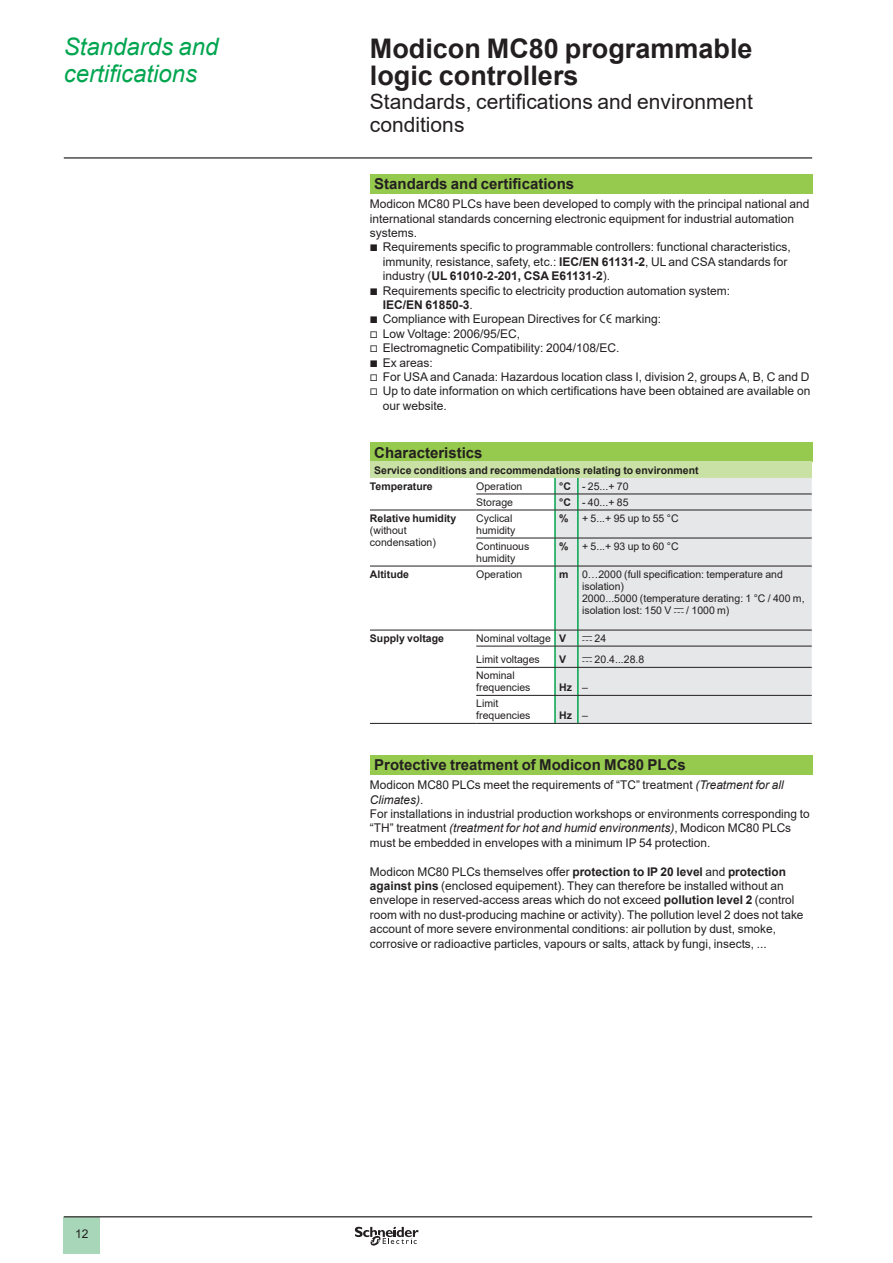
<style>
.page{position:relative;width:893px;height:1263px;background:#fff}
.page>*{position:absolute;margin:0;border:0;box-sizing:border-box;transform-origin:0 0}
._0_TitleLev1{font:700 27px/27px "Arial";color:#231f20}
._0_Topic{font:italic 24px/27px "Arial";color:#00a54f}
._0_TitleLev2{font:21px/22.5px "Arial";color:#231f20}
.Cell_Section_2__10{font:700 15px "Arial";color:#231f20}
._2_Text__8{font:12px/14.4px "Arial";color:#231f20}
.Cell_Text__7{font:10.5px/12px "Arial";color:#231f20}
.Cell_Text__7__Flush{font:10.5px/12px "Arial";color:#231f20}
.Cell_Section_4__7{font:700 10.5px "Arial";color:#231f20}
.Cell_Section_4__7__F{font:10.5px/12px "Arial";color:#231f20}
.Cell_Section_4__7__F-2{font:700 10.5px "Arial";color:#231f20}
.Cell_Text__7-2{font:700 10.5px "Arial";color:#231f20}
.s1{font-family:"Graph Schneider"}
.s2{font-weight:700}
.s3{font-style:italic}
</style>
<div class="page">
<hr style="left:64px;top:157px;width:748px;height:2px;background:#231f20">
<div style="left:64px;top:1217px;width:36px;height:37px;background:#a7d7b8"></div>
<hr style="left:64px;top:1216px;width:748px;height:1px;background:#231f20">
<svg style="left:355px;top:1226px;width:64px;height:20px"></svg>
<div style="left:370px;top:174px;width:442px;height:20px;background:#96ca4e"></div>
<div style="left:370px;top:443px;width:442px;height:19px;background:#96ca4e"></div>
<div style="left:370px;top:462px;width:442px;height:16px;background:#c9e1a4"></div>
<div style="left:556px;top:478px;width:256px;height:245px;background:#e6e7e8"></div>
<div style="left:578px;top:630px;width:234px;height:16px;background:#e6e7e8"></div>
<hr style="left:370px;top:723px;width:106px;height:1px;background:#231f20">
<hr style="left:554px;top:510px;width:2px;height:28px;background:#00a54f">
<hr style="left:577px;top:510px;width:2px;height:28px;background:#00a54f">
<hr style="left:554px;top:538px;width:2px;height:28px;background:#00a54f">
<hr style="left:577px;top:538px;width:2px;height:28px;background:#00a54f">
<hr style="left:554px;top:566px;width:2px;height:64px;background:#00a54f">
<hr style="left:577px;top:566px;width:2px;height:64px;background:#00a54f">
<hr style="left:554px;top:646px;width:2px;height:21px;background:#00a54f">
<hr style="left:577px;top:646px;width:2px;height:21px;background:#00a54f">
<hr style="left:554px;top:667px;width:2px;height:28px;background:#00a54f">
<hr style="left:577px;top:667px;width:2px;height:28px;background:#00a54f">
<hr style="left:554px;top:696px;width:2px;height:27px;background:#00a54f">
<hr style="left:577px;top:696px;width:2px;height:27px;background:#00a54f">
<hr style="left:476px;top:494px;width:79px;height:1px;background:#231f20">
<hr style="left:578px;top:494px;width:234px;height:1px;background:#231f20">
<hr style="left:370px;top:510px;width:106px;height:1px;background:#231f20">
<hr style="left:476px;top:510px;width:79px;height:1px;background:#231f20">
<svg style="left:554px;top:478px;width:25px;height:33px"></svg>
<hr style="left:578px;top:510px;width:234px;height:1px;background:#231f20">
<hr style="left:476px;top:538px;width:79px;height:1px;background:#231f20">
<svg style="left:555px;top:538px;width:23px;height:1px"></svg>
<hr style="left:578px;top:538px;width:234px;height:1px;background:#231f20">
<hr style="left:370px;top:566px;width:106px;height:1px;background:#231f20">
<hr style="left:476px;top:566px;width:79px;height:1px;background:#231f20">
<svg style="left:555px;top:566px;width:23px;height:1px"></svg>
<hr style="left:578px;top:566px;width:234px;height:1px;background:#231f20">
<hr style="left:370px;top:630px;width:106px;height:1px;background:#231f20">
<hr style="left:476px;top:630px;width:79px;height:1px;background:#231f20">
<hr style="left:578px;top:630px;width:234px;height:1px;background:#231f20">
<hr style="left:476px;top:646px;width:79px;height:1px;background:#231f20">
<svg style="left:554px;top:630px;width:25px;height:17px"></svg>
<hr style="left:578px;top:646px;width:234px;height:1px;background:#231f20">
<hr style="left:476px;top:667px;width:79px;height:1px;background:#231f20">
<svg style="left:555px;top:667px;width:23px;height:1px"></svg>
<hr style="left:578px;top:667px;width:234px;height:1px;background:#231f20">
<hr style="left:476px;top:695px;width:79px;height:1px;background:#231f20">
<svg style="left:555px;top:695px;width:23px;height:1px"></svg>
<hr style="left:578px;top:695px;width:234px;height:1px;background:#231f20">
<hr style="left:476px;top:723px;width:79px;height:1px;background:#231f20">
<svg style="left:555px;top:723px;width:23px;height:1px"></svg>
<hr style="left:578px;top:723px;width:234px;height:1px;background:#231f20">
<div style="left:370px;top:755px;width:442px;height:20px;background:#96ca4e"></div>
<p class="_0_Topic" style="left:64px;top:34px;width:156px">Standards and certifications</p>
<p class="_0_TitleLev1" style="left:370px;top:35px;width:384px">Modicon MC80 programmable logic controllers</p>
<p class="_0_TitleLev2" style="left:370px;top:91px;width:384px">Standards, certifications and environment conditions</p>
<p class="Cell_Section_2__10" style="left:374px;top:173px;width:202px">Standards and certifications</p>
<p class="_2_Text__8" style="left:370px;top:197px;width:441px">Modicon MC80 PLCs have been developed to comply with the principal national and international standards concerning electronic equipment for industrial automation systems.</p>
<p class="_2_Text__8" style="left:383px;top:240px;width:410px;text-indent:-13px"><span class="s1">b</span> Requirements specific to programmable controllers: functional characteristics, immunity, resistance, safety, etc.: <span class="s2">IEC/EN 61131-2</span>, UL and CSA standards for industry (<span class="s2">UL 61010-2-201, CSA E61131-2</span>).</p>
<p class="_2_Text__8" style="left:383px;top:283px;width:349px;text-indent:-13px"><span class="s1">b</span> Requirements specific to electricity production automation system:<br><span class="s2">IEC/EN 61850-3</span>.</p>
<p class="_2_Text__8" style="left:370px;top:312px;width:293px"><span class="s1">b</span> Compliance with European Directives for <span class="s1">e</span> marking:</p>
<p class="_2_Text__8" style="left:370px;top:326px;width:152px"><span class="s1">v</span> Low Voltage: 2006/95/EC,</p>
<p class="_2_Text__8" style="left:370px;top:341px;width:251px"><span class="s1">v</span> Electromagnetic Compatibility: 2004/108/EC.</p>
<p class="_2_Text__8" style="left:370px;top:355px;width:64px"><span class="s1">b</span> Ex areas:</p>
<p class="_2_Text__8" style="left:370px;top:370px;width:441px"><span class="s1">v</span> For USA and Canada: Hazardous location class I, division 2, groups A, B, C and D</p>
<p class="_2_Text__8" style="left:383px;top:384px;width:429px;text-indent:-13px"><span class="s1">v</span> Up to date information on which certifications have been obtained are available on our website.</p>
<p class="Cell_Section_2__10" style="left:374px;top:442px;width:110px">Characteristics</p>
<p class="Cell_Section_4__7" style="left:374px;top:463px;width:326px">Service conditions and recommendations relating to environment</p>
<p class="Cell_Section_4__7__F-2" style="left:370px;top:479px;width:64px">Temperature</p>
<p class="Cell_Text__7" style="left:476px;top:480px;width:48px">Operation</p>
<p class="Cell_Text__7-2" style="left:559px;top:479px;width:13px">°C</p>
<p class="Cell_Text__7" style="left:582px;top:480px;width:48px">- 25...+ 70</p>
<p class="Cell_Text__7" style="left:476px;top:496px;width:38px">Storage</p>
<p class="Cell_Text__7-2" style="left:559px;top:495px;width:13px">°C</p>
<p class="Cell_Text__7" style="left:582px;top:496px;width:48px">- 40...+ 85</p>
<p class="Cell_Section_4__7__F" style="left:370px;top:512px;width:88px"><span class="s2">Relative humidity </span>(without condensation)</p>
<p class="Cell_Text__7" style="left:476px;top:512px;width:41px">Cyclical humidity</p>
<p class="Cell_Text__7-2" style="left:559px;top:511px;width:11px">%</p>
<p class="Cell_Text__7" style="left:582px;top:512px;width:98px">+ 5...+ 95 up to 55 °C</p>
<p class="Cell_Text__7" style="left:476px;top:540px;width:55px">Continuous humidity</p>
<p class="Cell_Text__7-2" style="left:559px;top:539px;width:11px">%</p>
<p class="Cell_Text__7" style="left:582px;top:540px;width:98px">+ 5...+ 93 up to 60 °C</p>
<p class="Cell_Section_4__7__F-2" style="left:370px;top:567px;width:41px">Altitude</p>
<p class="Cell_Text__7" style="left:476px;top:568px;width:48px">Operation</p>
<p class="Cell_Text__7-2" style="left:559px;top:567px;width:11px">m</p>
<p class="Cell_Text__7" style="left:582px;top:568px;width:224px">0…2000 (full specification: temperature and isolation)<br>2000...5000 (temperature derating: 1 °C / 400 m, isolation lost: 150 V <span class="s1">c</span> / 1000 m)</p>
<p class="Cell_Section_4__7__F-2" style="left:370px;top:631px;width:76px">Supply voltage</p>
<p class="Cell_Text__7__Flush" style="left:476px;top:632px;width:76px">Nominal voltage</p>
<p class="Cell_Text__7-2" style="left:559px;top:631px;width:9px">V</p>
<p class="Cell_Text__7" style="left:582px;top:632px;width:26px"><span class="s1">c</span> 24</p>
<p class="Cell_Text__7__Flush" style="left:476px;top:653px;width:65px">Limit voltages</p>
<p class="Cell_Text__7-2" style="left:559px;top:652px;width:9px">V</p>
<p class="Cell_Text__7" style="left:582px;top:653px;width:64px"><span class="s1">c</span> 20.4...28.8</p>
<p class="Cell_Text__7__Flush" style="left:476px;top:669px;width:56px">Nominal frequencies</p>
<p class="Cell_Text__7-2" style="left:559px;top:680px;width:14px">Hz</p>
<p class="Cell_Text__7" style="left:582px;top:681px;width:7px">–</p>
<p class="Cell_Text__7__Flush" style="left:476px;top:697px;width:56px">Limit frequencies</p>
<p class="Cell_Text__7-2" style="left:559px;top:708px;width:14px">Hz</p>
<p class="Cell_Text__7" style="left:582px;top:709px;width:7px">–</p>
<p class="_2_Text__8" style="left:75px;top:1226px;width:15px">12</p>
<p class="Cell_Section_2__10" style="left:374px;top:754px;width:313px">Protective treatment of Modicon MC80 PLCs</p>
<p class="_2_Text__8" style="left:370px;top:778px;width:415px">Modicon MC80 PLCs meet the requirements of “TC” treatment <span class="s3">(Treatment for all<br>Climates)</span>.</p>
<p class="_2_Text__8" style="left:370px;top:806px;width:441px">For installations in industrial production workshops or environments corresponding to “TH” treatment <span class="s3">(treatment for hot and humid environments)</span>, Modicon MC80 PLCs must be embedded in envelopes with a minimum IP 54 protection.</p>
<p class="_2_Text__8" style="left:370px;top:864px;width:435px">Modicon MC80 PLCs themselves offer <span class="s2">protection to IP 20 level</span> and <span class="s2">protection against pins</span> (enclosed equipement). They can therefore be installed without an envelope in reserved-access areas which do not exceed <span class="s2">pollution level 2</span> (control room with no dust-producing machine or activity). The pollution level 2 does not take account of more severe environmental conditions: air pollution by dust, smoke, corrosive or radioactive particles, vapours or salts, attack by fungi, insects, ...</p>
</div>
